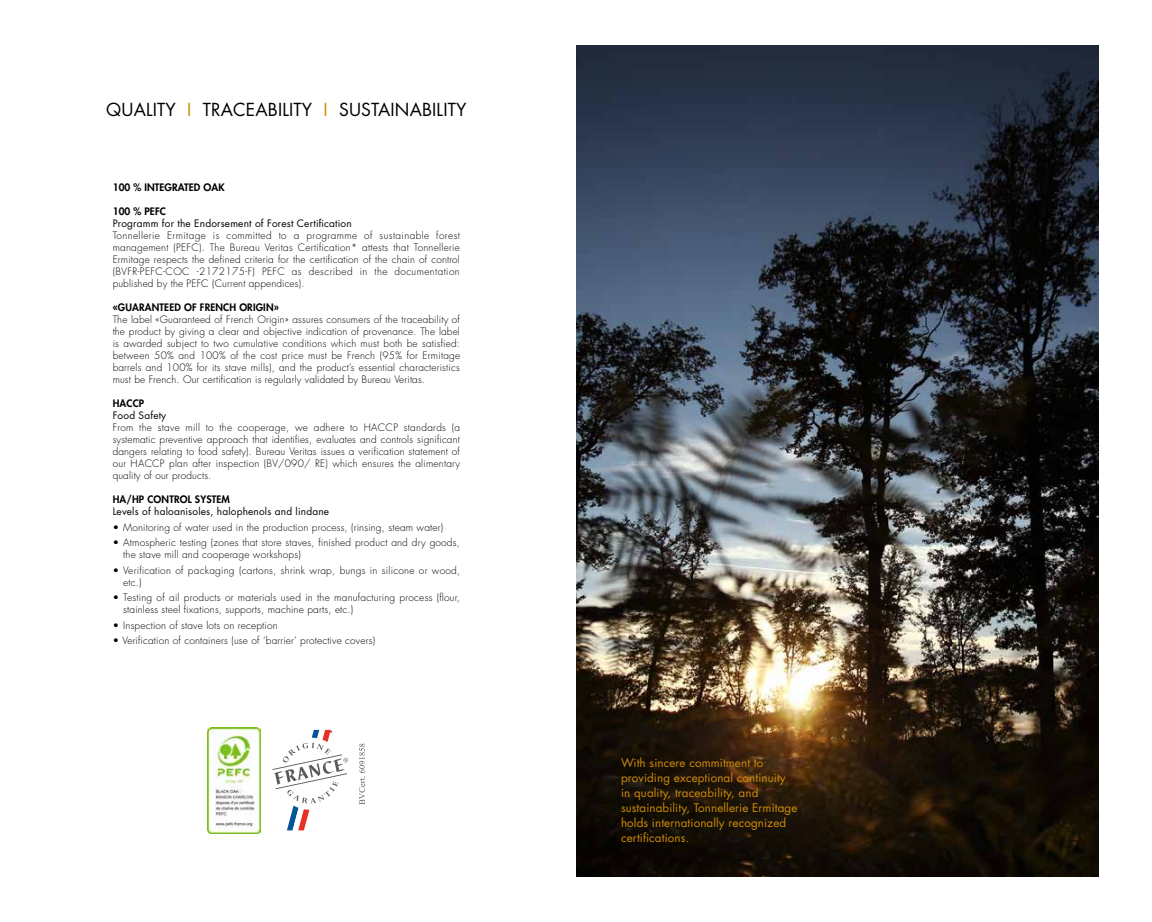
<style>
.page{position:relative;width:1152px;height:922px;background:#fff}
.page>*{position:absolute;margin:0;border:0;box-sizing:border-box;transform-origin:0 0}
.t1{font:17.5px "Futura Std";letter-spacing:.01em;color:#000}
.t2{font:11.62px/15px "Futura Std";letter-spacing:.01em;color:#cf8b0a}
.t3{font:300 10px/12px "Futura Std";letter-spacing:.015em;color:#000;text-align:justify}
.t4{font:10px "Futura Std";letter-spacing:.015em;color:#000}
.t5{font:800 10px "Futura Std";letter-spacing:.015em;color:#000}
.s1{color:#cf8b0a}
</style>
<div class="page">
<img style="left:576px;top:45px;width:522px;height:831px">
<img style="left:207px;top:727px;width:54px;height:105px">
<svg style="left:359px;top:743px;width:6px;height:61px"></svg>
<svg style="left:272px;top:729px;width:76px;height:101px"></svg>
<h1 class="t1" style="left:106px;top:98px;width:362px">QUALITY <span class="s1">I</span> TRACEABILITY <span class="s1">I</span> SUSTAINABILITY</h1>
<p class="t5" style="left:113px;top:181px;width:114px">100 % INTEGRATED OAK</p>
<p class="t5" style="left:113px;top:205px;width:55px">100 % PEFC</p>
<p class="t4" style="left:113px;top:217px;width:241px">Programm for the Endorsement of Forest Certification</p>
<p class="t3" style="left:113px;top:229px;width:349px">Tonnellerie Ermitage is committed to a programme of sustainable forest management (PEFC). The Bureau Veritas Certification* attests that Tonnellerie Ermitage respects the defined criteria for the certification of the chain of control (BVFR-PEFC-COC -2172175-F) PEFC as described in the documentation published by the PEFC (Current appendices).</p>
<p class="t5" style="left:113px;top:301px;width:168px">«GUARANTEED OF FRENCH ORIGIN»</p>
<p class="t3" style="left:113px;top:313px;width:349px">The label «Guaranteed of French Origin» assures consumers of the traceability of the product by giving a clear and objective indication of provenance. The label is awarded subject to two cumulative conditions which must both be satisfied: between 50% and 100% of the cost price must be French (95% for Ermitage barrels and 100% for its stave mills), and the product’s essential characteristics must be French. Our certification is regularly validated by Bureau Veritas.</p>
<p class="t5" style="left:113px;top:397px;width:33px">HACCP</p>
<p class="t4" style="left:113px;top:409px;width:55px">Food Safety</p>
<p class="t3" style="left:113px;top:421px;width:349px">From the stave mill to the cooperage, we adhere to HACCP standards (a systematic preventive approach that identifies, evaluates and controls significant dangers relating to food safety). Bureau Veritas issues a verification statement of our HACCP plan after inspection (BV/090/ RE) which ensures the alimentary quality of our products.</p>
<p class="t5" style="left:113px;top:493px;width:119px">HA/HP CONTROL SYSTEM</p>
<p class="t4" style="left:113px;top:505px;width:218px">Levels of haloanisoles, halophenols and lindane</p>
<p class="t3" style="left:113px;top:521px;width:332px">• Monitoring of water used in the production process, (rinsing, steam water)</p>
<p class="t3" style="left:123px;top:536px;width:338px;text-indent:-11px">• Atmospheric testing (zones that store staves, finished product and dry goods, the stave mill and cooperage workshops)</p>
<p class="t3" style="left:123px;top:564px;width:338px;text-indent:-11px">• Verification of packaging (cartons, shrink wrap, bungs in silicone or wood, etc.)</p>
<p class="t3" style="left:123px;top:592px;width:338px;text-indent:-11px">• Testing of ail products or materials used in the manufacturing process (flour, stainless steel fixations, supports, machine parts, etc.)</p>
<p class="t3" style="left:113px;top:619px;width:166px">• Inspection of stave lots on reception</p>
<p class="t3" style="left:113px;top:635px;width:264px">• Verification of containers (use of ‘barrier’ protective covers)</p>
<p class="t2" style="left:621px;top:755px;width:178px">With sincere commitment to providing exceptional continuity in quality, traceability, and sustainability, Tonnellerie Ermitage holds internationally recognized certifications.</p>
</div>
